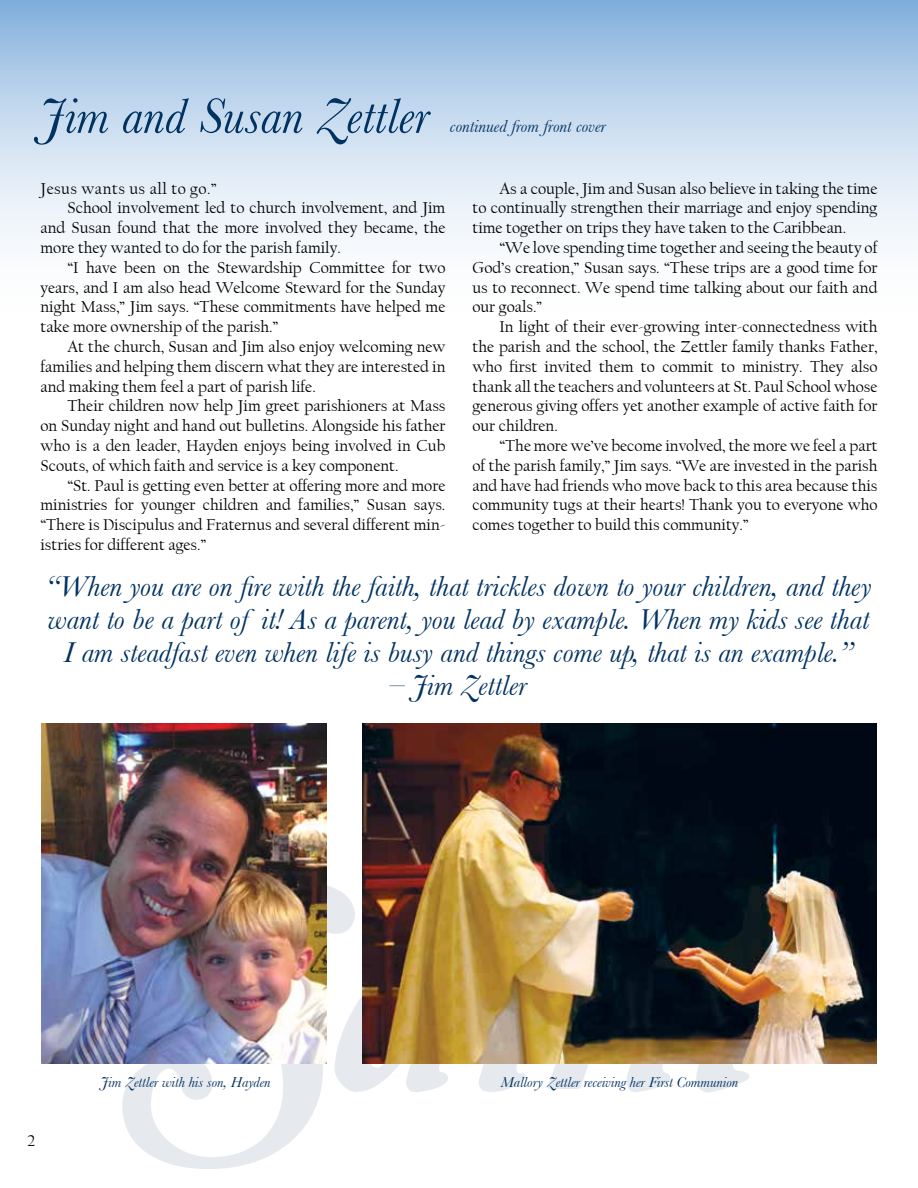
<style>
.page{position:relative;width:918px;height:1188px;background:#fff}
.page>*{position:absolute;margin:0;border:0;box-sizing:border-box;transform-origin:0 0}
.t1{font:300px "Amperzand";color:#003262}
.t2{font:italic 51px "Baskerville";color:#003262}
.t3{font:italic 30px/33px "Baskerville";color:#003262;text-align:center}
.t4{font:italic 18px "Baskerville";color:#003262}
.t5{font:16.5px/19.8px "Californian FB";color:#000;text-align:justify}
.t6{font:16.5px "Californian FB";letter-spacing:.03em;color:#000}
.t7{font:italic 15px "Baskerville";color:#003262}
</style>
<div class="page">
<svg style="left:0;top:0;width:918px;height:240px;background:#c3d8ee"></svg>
<img style="left:41px;top:724px;width:285px;height:340px">
<img style="left:362px;top:724px;width:515px;height:339px">
<h2 class="t2" style="left:40px;top:86px;width:390px">Jim and Susan Zettler</h2>
<p class="t4" style="left:450px;top:116px;width:157px">continued from front cover</p>
<p class="t6" style="left:40px;top:179px;width:178px">Jesus wants us all to go.”</p>
<p class="t5" style="left:67px;top:198px;width:379px">School involvement led to church involvement, and Jim</p>
<p class="t5" style="left:40px;top:218px;width:406px">and Susan found that the more involved they became, the</p>
<p class="t5" style="left:40px;top:238px;width:302px">more they wanted to do for the parish family.</p>
<p class="t5" style="left:67px;top:258px;width:380px">“I have been on the Stewardship Committee for two</p>
<p class="t5" style="left:40px;top:277px;width:407px">years, and I am also head Welcome Steward for the Sunday</p>
<p class="t5" style="left:40px;top:297px;width:407px">night Mass,” Jim says. “These commitments have helped me</p>
<p class="t5" style="left:40px;top:317px;width:239px">take more ownership of the parish.”</p>
<p class="t5" style="left:67px;top:337px;width:380px">At the church, Susan and Jim also enjoy welcoming new</p>
<p class="t5" style="left:40px;top:357px;width:406px">families and helping them discern what they are interested in</p>
<p class="t5" style="left:40px;top:376px;width:277px">and making them feel a part of parish life.</p>
<p class="t5" style="left:67px;top:396px;width:380px">Their children now help Jim greet parishioners at Mass</p>
<p class="t5" style="left:40px;top:416px;width:406px">on Sunday night and hand out bulletins. Alongside his father</p>
<p class="t5" style="left:40px;top:436px;width:406px">who is a den leader, Hayden enjoys being involved in Cub</p>
<p class="t5" style="left:40px;top:456px;width:360px">Scouts, of which faith and service is a key component.</p>
<p class="t5" style="left:67px;top:475px;width:379px">“St. Paul is getting even better at offering more and more</p>
<p class="t5" style="left:40px;top:495px;width:407px">ministries for younger children and families,” Susan says.</p>
<p class="t5" style="left:40px;top:515px;width:407px">“There is Discipulus and Fraternus and several different min-</p>
<p class="t5" style="left:40px;top:535px;width:167px">istries for different ages.”</p>
<p class="t5" style="left:473px;top:178px;width:407px;text-indent:27px">As a couple, Jim and Susan also believe in taking the time to continually strengthen their marriage and enjoy spending time together on trips they have taken to the Caribbean.</p>
<p class="t5" style="left:473px;top:238px;width:407px;text-indent:27px">“We love spending time together and seeing the beauty of God’s creation,” Susan says. “These trips are a good time for us to reconnect. We spend time talking about our faith and our goals.”</p>
<p class="t5" style="left:473px;top:317px;width:407px;text-indent:27px">In light of their ever-growing inter-connectedness with the parish and the school, the Zettler family thanks Father, who first invited them to commit to ministry. They also thank all the teachers and volunteers at St. Paul School whose generous giving offers yet another example of active faith for our children.</p>
<p class="t5" style="left:473px;top:436px;width:407px;text-indent:27px">“The more we’ve become involved, the more we feel a part of the parish family,” Jim says. “We are invested in the parish and have had friends who move back to this area because this community tugs at their hearts! Thank you to everyone who comes together to build this community.”</p>
<h3 class="t3" style="left:45px;top:570px;width:828px">“When you are on fire with the faith, that trickles down to your children, and they want to be a part of it! As a parent, you lead by example. When my kids see that<br>I am steadfast even when life is busy and things come up, that is an example.”</h3>
<h3 class="t3" style="left:390px;top:669px;width:138px">– Jim Zettler</h3>
<p class="t5" style="left:27px;top:1131px;width:10px">2</p>
<h1 class="t1" style="left:147px;top:835px;width:626px">Saint</h1>
<p class="t7" style="left:101px;top:1073px;width:171px">Jim Zettler with his son, Hayden</p>
<p class="t7" style="left:501px;top:1073px;width:239px">Mallory Zettler receiving her First Communion</p>
</div>
